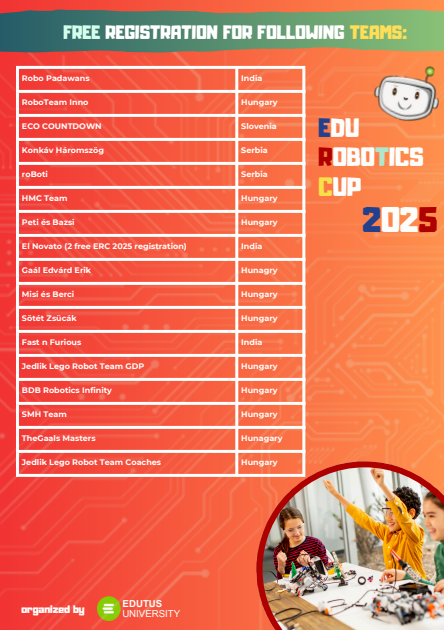
<style>
.page{position:relative;width:444px;height:630px;background:#fff}
.page>*{position:absolute;margin:0;border:0;box-sizing:border-box;transform-origin:0 0}
.t1{font:31.2px "Adumu";color:#fdfefb}
.t2{font:23.6px "Adumu";color:#fdfefb}
.t3{font:17.2px "Adumu";color:#fff}
.t4{font:9.6px "Adumu";color:#fff}
.t5{font:9.6px "Arial MT Pro";color:#fff}
.t6{font:700 9.6px "Arial MT Pro";color:#fff}
.t7{font:700 8px "Montserrat";color:#fff}
.s1{color:#d4ffec}
.s2{color:#ffde59}
.s3{color:#22408d}
.s4{color:#af0000}
.s5{color:#ade8ce}
.s6{color:#f8e148}
</style>
<div class="page">
<img style="left:0;top:0;width:444px;height:630px">
<img style="left:366px;top:53px;width:78px;height:78px">
<img style="left:256px;top:461px;width:188px;height:169px">
<svg style="left:66px;top:10px;width:378px;height:38px;background:#63946e"></svg>
<hr style="left:16px;top:69px;width:3px;height:405px;background:#fff">
<hr style="left:235px;top:69px;width:3px;height:405px;background:#fff">
<hr style="left:302px;top:69px;width:3px;height:405px;background:#fff">
<hr style="left:16px;top:66px;width:289px;height:3px;background:#fff">
<hr style="left:16px;top:90px;width:289px;height:3px;background:#fff">
<hr style="left:16px;top:114px;width:289px;height:3px;background:#fff">
<hr style="left:16px;top:138px;width:289px;height:3px;background:#fff">
<hr style="left:16px;top:162px;width:289px;height:3px;background:#fff">
<hr style="left:16px;top:186px;width:289px;height:3px;background:#fff">
<hr style="left:16px;top:210px;width:289px;height:3px;background:#fff">
<hr style="left:16px;top:234px;width:289px;height:3px;background:#fff">
<hr style="left:16px;top:258px;width:289px;height:3px;background:#fff">
<hr style="left:16px;top:282px;width:289px;height:3px;background:#fff">
<hr style="left:16px;top:306px;width:289px;height:3px;background:#fff">
<hr style="left:16px;top:330px;width:289px;height:3px;background:#fff">
<hr style="left:16px;top:354px;width:289px;height:3px;background:#fff">
<hr style="left:16px;top:378px;width:289px;height:3px;background:#fff">
<hr style="left:16px;top:402px;width:289px;height:3px;background:#fff">
<hr style="left:16px;top:426px;width:289px;height:3px;background:#fff">
<hr style="left:16px;top:450px;width:289px;height:3px;background:#fff">
<hr style="left:16px;top:474px;width:289px;height:3px;background:#fff">
<h2 class="t3" style="left:63px;top:25px;width:345px"><span class="s1">FREE</span> REGISTRATION FOR FOLLOWING <span class="s2">TEAMS:</span></h2>
<p class="t7" style="left:22px;top:73px;width:69px">Robo Padawans</p>
<p class="t7" style="left:241px;top:73px;width:23px">India</p>
<p class="t7" style="left:22px;top:97px;width:68px">RoboTeam Inno</p>
<p class="t7" style="left:241px;top:97px;width:38px">Hungary</p>
<p class="t7" style="left:22px;top:121px;width:81px">ECO COUNTDOWN</p>
<p class="t7" style="left:241px;top:121px;width:37px">Slovenia</p>
<p class="t7" style="left:22px;top:145px;width:83px">Konkáv Háromszög</p>
<p class="t7" style="left:241px;top:145px;width:28px">Serbia</p>
<p class="t7" style="left:22px;top:169px;width:27px">roBoti</p>
<p class="t7" style="left:241px;top:169px;width:28px">Serbia</p>
<p class="t7" style="left:22px;top:193px;width:47px">HMC Team</p>
<p class="t7" style="left:241px;top:193px;width:38px">Hungary</p>
<p class="t7" style="left:22px;top:217px;width:54px">Peti és Bazsi</p>
<p class="t7" style="left:241px;top:217px;width:38px">Hungary</p>
<p class="t7" style="left:22px;top:241px;width:166px">El Novato (2 free ERC 2025 registration)</p>
<p class="t7" style="left:241px;top:241px;width:23px">India</p>
<p class="t7" style="left:22px;top:265px;width:71px">Gaál Edvárd Erik</p>
<p class="t7" style="left:241px;top:265px;width:38px">Hunagry</p>
<p class="t7" style="left:22px;top:289px;width:54px">Misi és Berci</p>
<p class="t7" style="left:241px;top:289px;width:38px">Hungary</p>
<p class="t7" style="left:22px;top:313px;width:56px">Sötét Zsücák</p>
<p class="t7" style="left:241px;top:313px;width:38px">Hungary</p>
<p class="t7" style="left:22px;top:337px;width:61px">Fast n Furious</p>
<p class="t7" style="left:241px;top:337px;width:23px">India</p>
<p class="t7" style="left:22px;top:361px;width:124px">Jedlik Lego Robot Team GDP</p>
<p class="t7" style="left:241px;top:361px;width:38px">Hungary</p>
<p class="t7" style="left:22px;top:385px;width:91px">BDB Robotics Infinity</p>
<p class="t7" style="left:241px;top:385px;width:38px">Hungary</p>
<p class="t7" style="left:22px;top:409px;width:46px">SMH Team</p>
<p class="t7" style="left:241px;top:409px;width:38px">Hungary</p>
<p class="t7" style="left:22px;top:433px;width:75px">TheGaals Masters</p>
<p class="t7" style="left:241px;top:433px;width:43px">Hunagary</p>
<p class="t7" style="left:22px;top:457px;width:141px">Jedlik Lego Robot Team Coaches</p>
<p class="t7" style="left:241px;top:457px;width:38px">Hungary</p>
<p class="t2" style="left:318px;top:118px;width:42px"><span class="s3">E</span>DU</p>
<h4 class="t2" style="left:318px;top:147px;width:107px"><span class="s4">R</span>OBO<span class="s5">T</span>ICS</h4>
<h2 class="t2" style="left:318px;top:177px;width:44px"><span class="s6">C</span>UP</h2>
<h2 class="t1" style="left:362px;top:207px;width:77px"><span class="s3">2</span>02<span class="s4">5</span></h2>
<h1 class="t4" style="left:21px;top:606px;width:65px">organized by</h1>
<p class="t6" style="left:123px;top:600px;width:41px">EDUTUS</p>
<p class="t5" style="left:122px;top:610px;width:59px">UNIVERSITY</p>
</div>
